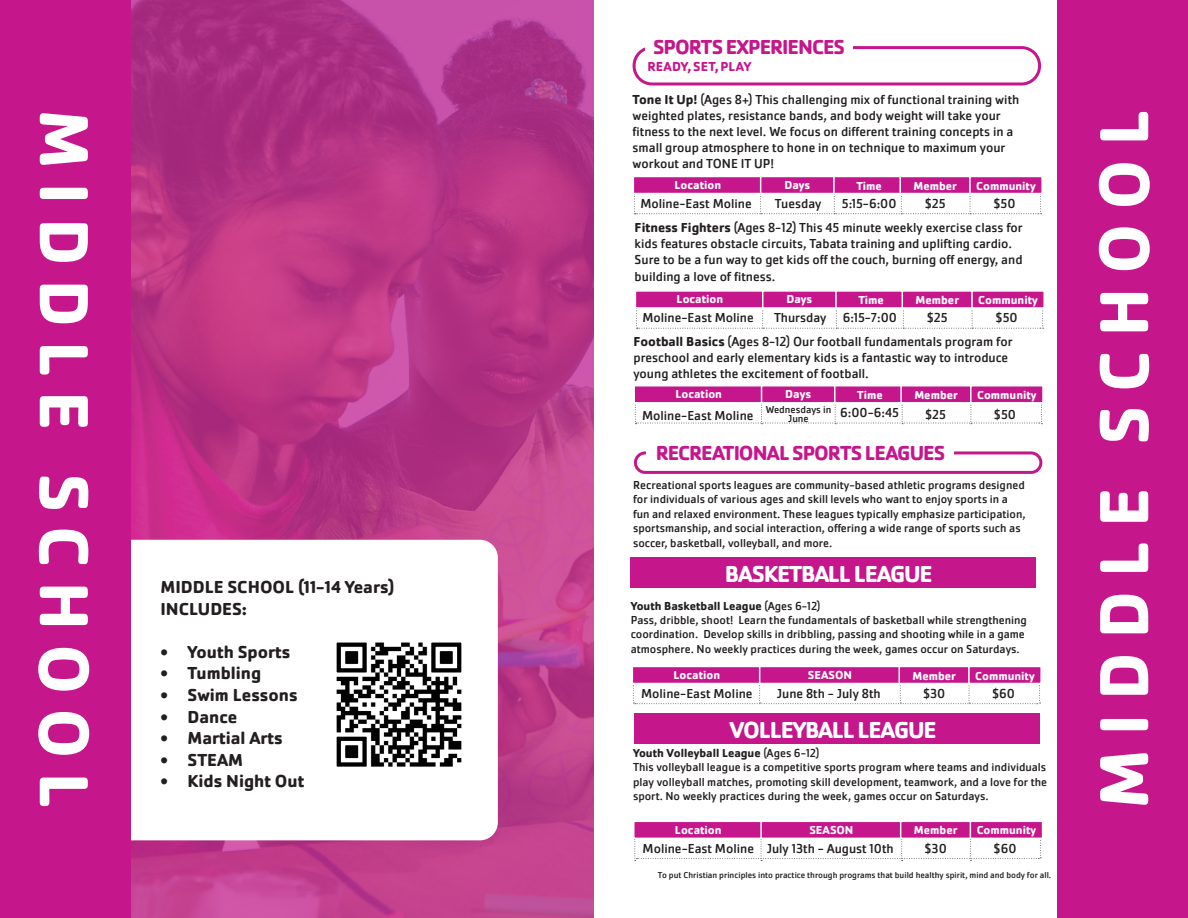
<style>
.page{position:relative;width:1188px;height:918px;background:#fff}
.page>*{position:absolute;margin:0;border:0;box-sizing:border-box;transform-origin:0 0}
.t1{font:700 72px "Cachet Pro";letter-spacing:.19em;color:#fff}
.t2{font:700 24px "Cachet Pro";letter-spacing:-.05em;color:#fff}
.t3{font:700 21px "Cachet Pro";letter-spacing:-.045em;color:#c5168c}
.t4{font:700 18px "Cachet Pro";color:#231f20}
.t5{font:13.5px/16.2px "Cachet Pro";color:#231f20}
.t6{font:700 13.5px "Cachet Pro";letter-spacing:.005em;color:#c5168c}
.t7{font:12px/14.4px "Cachet Pro";color:#231f20}
.t8{font:700 12px "Cachet Pro";color:#fff}
.t9{font:700 12px "Cachet Pro";color:#231f20}
.t10{font:10.5px/9px "Cachet Pro";color:#231f20;text-align:center}
.t11{font:9px "Cachet Pro";color:#231f20}
.s1{font-weight:700}
.s2{font-weight:400}
</style>
<div class="page">
<svg style="left:131px;top:0;width:463px;height:918px;background:#b93888"></svg>
<div style="left:95px;top:540px;width:403px;height:300px;background:#fff;border-radius:18px"></div>
<img style="left:336px;top:642px;width:126px;height:125px">
<div style="left:633px;top:46px;width:408px;height:39px;border:3px solid #c5168c;border-radius:18px"></div>
<div style="left:645px;top:39px;width:208px;height:18px;background:#fff"></div>
<div style="left:633px;top:385px;width:134px;height:19px;background:#c5168c;border:2px solid #fbfdfe"></div>
<div style="left:833px;top:385px;width:74px;height:19px;background:#c5168c;border:2px solid #fbfdfe"></div>
<div style="left:761px;top:385px;width:75px;height:19px;background:#c5168c;border:2px solid #fbfdfe"></div>
<div style="left:900px;top:385px;width:72px;height:19px;background:#c5168c;border:2px solid #fbfdfe"></div>
<div style="left:970px;top:385px;width:74px;height:19px;background:#c5168c;border:2px solid #fbfdfe"></div>
<svg style="left:635px;top:399px;width:407px;height:25px"></svg>
<div style="left:1057px;top:0;width:131px;height:918px;background:#c5168c"></div>
<div style="left:0;top:0;width:131px;height:918px;background:#c5168c"></div>
<div style="left:634px;top:451px;width:408px;height:23px;border:3px solid #c5168c;border-radius:10px"></div>
<div style="left:646px;top:444px;width:308px;height:23px;background:#fff"></div>
<div style="left:632px;top:666px;width:134px;height:18px;background:#c5168c;border:2px solid #fbfdfe"></div>
<div style="left:759px;top:666px;width:142px;height:18px;background:#c5168c;border:2px solid #fbfdfe"></div>
<div style="left:898px;top:666px;width:72px;height:18px;background:#c5168c;border:2px solid #fbfdfe"></div>
<div style="left:968px;top:666px;width:74px;height:18px;background:#c5168c;border:2px solid #fbfdfe"></div>
<div style="left:635px;top:290px;width:134px;height:19px;background:#c5168c;border:2px solid #fbfdfe"></div>
<div style="left:834px;top:290px;width:75px;height:19px;background:#c5168c;border:2px solid #fbfdfe"></div>
<div style="left:762px;top:290px;width:75px;height:19px;background:#c5168c;border:2px solid #fbfdfe"></div>
<div style="left:902px;top:290px;width:71px;height:19px;background:#c5168c;border:2px solid #fbfdfe"></div>
<div style="left:971px;top:290px;width:74px;height:19px;background:#c5168c;border:2px solid #fbfdfe"></div>
<svg style="left:636px;top:305px;width:408px;height:24px"></svg>
<svg style="left:633px;top:670px;width:408px;height:34px"></svg>
<div style="left:630px;top:557px;width:406px;height:31px;background:#c5168c"></div>
<div style="left:633px;top:821px;width:134px;height:18px;background:#c5168c;border:2px solid #fbfdfe"></div>
<div style="left:760px;top:821px;width:142px;height:18px;background:#c5168c;border:2px solid #fbfdfe"></div>
<div style="left:900px;top:821px;width:71px;height:18px;background:#c5168c;border:2px solid #fbfdfe"></div>
<div style="left:970px;top:821px;width:73px;height:18px;background:#c5168c;border:2px solid #fbfdfe"></div>
<svg style="left:634px;top:825px;width:407px;height:36px"></svg>
<div style="left:633px;top:176px;width:134px;height:18px;background:#c5168c;border:2px solid #fbfdfe"></div>
<div style="left:832px;top:176px;width:75px;height:18px;background:#c5168c;border:2px solid #fbfdfe"></div>
<div style="left:760px;top:176px;width:75px;height:18px;background:#c5168c;border:2px solid #fbfdfe"></div>
<div style="left:899px;top:176px;width:72px;height:18px;background:#c5168c;border:2px solid #fbfdfe"></div>
<div style="left:969px;top:176px;width:74px;height:18px;background:#c5168c;border:2px solid #fbfdfe"></div>
<svg style="left:634px;top:190px;width:408px;height:24px"></svg>
<div style="left:634px;top:713px;width:406px;height:30px;background:#c5168c"></div>
<h1 class="t1" style="left:109px;top:109px;width:701px;rotate:90deg">MIDDLE SCHOOL</h1>
<p class="t4" style="left:161px;top:576px;width:235px">MIDDLE SCHOOL (11-14 Years)</p>
<p class="t4" style="left:161px;top:597px;width:88px">INCLUDES:</p>
<p class="t4" style="left:161px;top:641px;width:131px">• Youth Sports</p>
<p class="t4" style="left:161px;top:662px;width:102px">• Tumbling</p>
<p class="t4" style="left:161px;top:684px;width:139px">• Swim Lessons</p>
<p class="t4" style="left:161px;top:705px;width:78px">• Dance</p>
<p class="t4" style="left:161px;top:727px;width:124px">• Martial Arts</p>
<p class="t4" style="left:161px;top:749px;width:84px">• STEAM</p>
<p class="t4" style="left:161px;top:770px;width:145px">• Kids Night Out</p>
<p class="t3" style="left:653px;top:34px;width:193px">SPORTS EXPERIENCES</p>
<p class="t6" style="left:647px;top:58px;width:105px">READY, SET, PLAY</p>
<p class="t5" style="left:633px;top:91px;width:388px"><span class="s1">Tone It Up!</span> (Ages 8+) This challenging mix of functional training with weighted plates, resistance bands, and body weight will take your fitness to the next level. We focus on different training concepts in a small group atmosphere to hone in on technique to maximum your workout and TONE IT UP!</p>
<p class="t8" style="left:675px;top:177px;width:48px">Location</p>
<p class="t8" style="left:784px;top:177px;width:27px">Days</p>
<p class="t8" style="left:856px;top:178px;width:27px">Time</p>
<p class="t8" style="left:914px;top:178px;width:45px">Member</p>
<p class="t8" style="left:976px;top:178px;width:61px">Community</p>
<p class="t5" style="left:640px;top:195px;width:113px">Moline-East Moline</p>
<p class="t5" style="left:775px;top:195px;width:48px">Tuesday</p>
<p class="t5" style="left:842px;top:195px;width:56px">5:15-6:00</p>
<p class="t5" style="left:925px;top:195px;width:23px">$25</p>
<p class="t5" style="left:994px;top:195px;width:24px">$50</p>
<p class="t5" style="left:635px;top:220px;width:390px"><span class="s1">Fitness Fighters</span> (Ages 8-12) This 45 minute weekly exercise class for kids features obstacle circuits, Tabata training and uplifting cardio.<br>Sure to be a fun way to get kids off the couch, burning off energy, and building a love of fitness.</p>
<p class="t8" style="left:677px;top:292px;width:48px">Location</p>
<p class="t8" style="left:786px;top:292px;width:27px">Days</p>
<p class="t8" style="left:858px;top:293px;width:27px">Time</p>
<p class="t8" style="left:916px;top:293px;width:45px">Member</p>
<p class="t8" style="left:978px;top:293px;width:61px">Community</p>
<p class="t5" style="left:642px;top:310px;width:113px">Moline-East Moline</p>
<p class="t5" style="left:774px;top:310px;width:54px">Thursday</p>
<p class="t5" style="left:843px;top:310px;width:56px">6:15-7:00</p>
<p class="t5" style="left:927px;top:310px;width:23px">$25</p>
<p class="t5" style="left:996px;top:310px;width:24px">$50</p>
<p class="t5" style="left:633px;top:333px;width:381px"><span class="s1">Football Basics</span> (Ages 8-12) Our football fundamentals program for preschool and early elementary kids is a fantastic way to introduce young athletes the excitement of football.</p>
<p class="t8" style="left:675px;top:387px;width:48px">Location</p>
<p class="t8" style="left:785px;top:387px;width:27px">Days</p>
<p class="t8" style="left:857px;top:387px;width:27px">Time</p>
<p class="t8" style="left:914px;top:387px;width:45px">Member</p>
<p class="t8" style="left:977px;top:387px;width:61px">Community</p>
<p class="t5" style="left:642px;top:407px;width:113px">Moline-East Moline</p>
<p class="t5" style="left:840px;top:405px;width:60px">6:00-6:45</p>
<p class="t5" style="left:925px;top:406px;width:23px">$25</p>
<p class="t5" style="left:994px;top:406px;width:24px">$50</p>
<p class="t10" style="left:766px;top:405px;width:67px">Wednesdays in<br>June</p>
<p class="t3" style="left:656px;top:439px;width:291px">RECREATIONAL SPORTS LEAGUES</p>
<p class="t7" style="left:633px;top:478px;width:394px">Recreational sports leagues are community-based athletic programs designed for individuals of various ages and skill levels who want to enjoy sports in a fun and relaxed environment. These leagues typically emphasize participation, sportsmanship, and social interaction, offering a wide range of sports such as soccer, basketball, volleyball, and more.</p>
<p class="t2" style="left:725px;top:559px;width:209px">BASKETBALL LEAGUE</p>
<p class="t9" style="left:631px;top:598px;width:191px">Youth Basketball League <span class="s2">(Ages 6-12)</span></p>
<p class="t7" style="left:631px;top:613px;width:398px">Pass, dribble, shoot! Learn the fundamentals of basketball while strengthening coordination. Develop skills in dribbling, passing and shooting while in a game atmosphere. No weekly practices during the week, games occur on Saturdays.</p>
<p class="t8" style="left:674px;top:667px;width:48px">Location</p>
<p class="t8" style="left:808px;top:667px;width:46px">SEASON</p>
<p class="t8" style="left:913px;top:668px;width:45px">Member</p>
<p class="t8" style="left:975px;top:668px;width:61px">Community</p>
<p class="t5" style="left:641px;top:686px;width:113px">Moline-East Moline</p>
<p class="t5" style="left:777px;top:686px;width:105px">June 8th - July 8th</p>
<p class="t5" style="left:923px;top:686px;width:24px">$30</p>
<p class="t5" style="left:992px;top:686px;width:24px">$60</p>
<p class="t2" style="left:730px;top:715px;width:208px">VOLLEYBALL LEAGUE</p>
<p class="t9" style="left:633px;top:746px;width:188px">Youth Volleyball League <span class="s2">(Ages 6-12)</span></p>
<p class="t7" style="left:633px;top:760px;width:416px;text-align:justify">This volleyball league is a competitive sports program where teams and individuals play volleyball matches, promoting skill development, teamwork, and a love for the sport. No weekly practices during the week, games occur on Saturdays.</p>
<p class="t8" style="left:675px;top:822px;width:48px">Location</p>
<p class="t8" style="left:809px;top:822px;width:46px">SEASON</p>
<p class="t8" style="left:914px;top:823px;width:45px">Member</p>
<p class="t8" style="left:977px;top:823px;width:61px">Community</p>
<p class="t5" style="left:643px;top:840px;width:113px">Moline-East Moline</p>
<p class="t5" style="left:767px;top:840px;width:129px">July 13th - August 10th</p>
<p class="t5" style="left:925px;top:840px;width:24px">$30</p>
<p class="t5" style="left:994px;top:840px;width:24px">$60</p>
<p class="t11" style="left:658px;top:870px;width:395px">To put Christian principles into practice through programs that build healthy spirit, mind and body for all.</p>
<h1 class="t1" style="left:1079px;top:809px;width:701px;rotate:-90deg">MIDDLE SCHOOL</h1>
</div>
